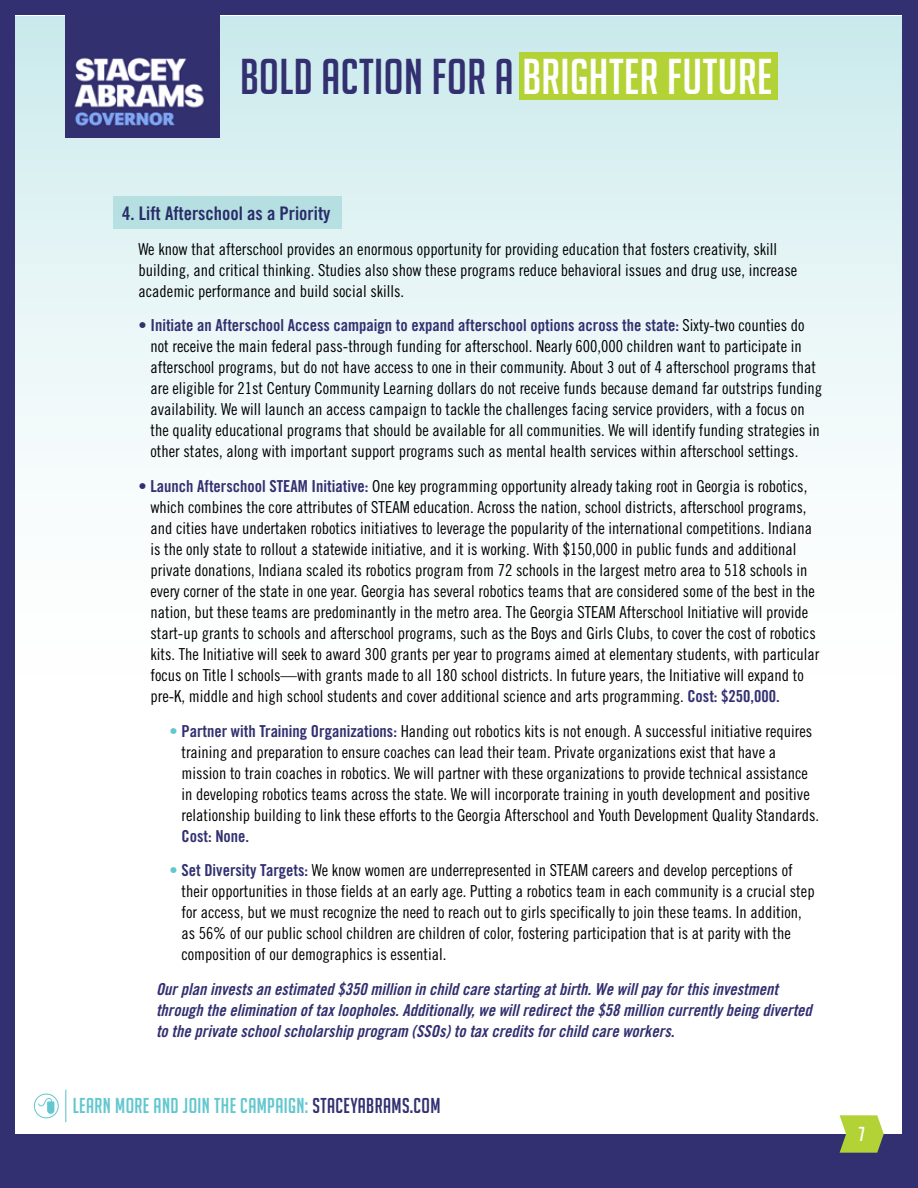
<style>
.page{position:relative;width:918px;height:1188px;background:#323070}
.page>*{position:absolute;margin:0;border:0;box-sizing:border-box;transform-origin:0 0}
.t1{font:49.05px "Big Noodle Titling";letter-spacing:.01em;color:#323070}
.t2{font:21px "Big Noodle Titling";letter-spacing:.02em;color:#62c7ce}
.t3{font:19.8px "Big Noodle Titling";color:#fff}
.t4{font:18.75px "Trade Gothic LT Std Bd Cn 20";color:#323070}
.t5{font:16.5px/21px "Trade Gothic LT Std Cn 18";color:#000}
.t6{font:16.5px/21px "Trade Gothic LT Std Bd Cn 20 Obl";color:#323070}
.t7{font:16.5px "Trade Gothic LT Std Bd Cn 20";color:#323070}
.s1{color:#fff}
.s2{font-family:"Trade Gothic LT Std Cn 18";color:#000}
.s3{font-family:"Trade Gothic LT Std Bd Cn 20";color:#323070}
.s4{font-family:"Trade Gothic LT Std Bd Cn 20";color:#62c7ce}
.s5{color:#323070}
</style>
<div class="page">
<div style="left:16px;top:16px;width:886px;height:1118px;background:#fff"></div>
<div style="left:16px;top:16px;width:886px;height:690px;background:linear-gradient(to bottom,#ceebee,#fff)"></div>
<svg style="left:840px;top:1115px;width:44px;height:38px;background:#aec849"></svg>
<svg style="left:34px;top:1094px;width:25px;height:24px"></svg>
<hr style="left:65px;top:1090px;width:1px;height:32px;background:#62c7ce">
<img style="left:66px;top:16px;width:154px;height:122px">
<div style="left:519px;top:52px;width:259px;height:48px;background:#b3d235"></div>
<div style="left:113px;top:196px;width:229px;height:33px;background:#b5dfe2"></div>
<h1 class="t1" style="left:240px;top:50px;width:534px">BOLD ACTION FOR A <span class="s1">BRIGHTER FUTURE</span></h1>
<p class="t4" style="left:122px;top:202px;width:210px">4. Lift Afterschool as a Priority</p>
<p class="t5" style="left:139px;top:238px;width:660px">We know that afterschool provides an enormous opportunity for providing education that fosters creativity, skill building, and critical thinking. Studies also show these programs reduce behavioral issues and drug use, increase academic performance and build social skills.</p>
<p class="t7" style="left:139px;top:316px;width:668px">• Initiate an Afterschool Access campaign to expand afterschool options across the state: <span class="s2">Sixty-two counties do</span></p>
<p class="t5" style="left:150px;top:336px;width:673px">not receive the main federal pass-through funding for afterschool. Nearly 600,000 children want to participate in afterschool programs, but do not have access to one in their community. About 3 out of 4 afterschool programs that are eligible for 21st Century Community Learning dollars do not receive funds because demand far outstrips funding availability. We will launch an access campaign to tackle the challenges facing service providers, with a focus on the quality educational programs that should be available for all communities. We will identify funding strategies in other states, along with important support programs such as mental health services within afterschool settings.</p>
<p class="t5" style="left:150px;top:475px;width:670px;text-indent:-12px"><span class="s3">• Launch Afterschool STEAM Initiative:</span> One key programming opportunity already taking root in Georgia is robotics, which combines the core attributes of STEAM education. Across the nation, school districts, afterschool programs, and cities have undertaken robotics initiatives to leverage the popularity of the international competitions. Indiana is the only state to rollout a statewide initiative, and it is working. With $150,000 in public funds and additional private donations, Indiana scaled its robotics program from 72 schools in the largest metro area to 518 schools in every corner of the state in one year. Georgia has several robotics teams that are considered some of the best in the nation, but these teams are predominantly in the metro area. The Georgia STEAM Afterschool Initiative will provide start-up grants to schools and afterschool programs, such as the Boys and Girls Clubs, to cover the cost of robotics kits. The Initiative will seek to award 300 grants per year to programs aimed at elementary students, with particular focus on Title I schools—with grants made to all 180 school districts. In future years, the Initiative will expand to pre-K, middle and high school students and cover additional science and arts programming. <span class="s3">Cost: $250,000.</span></p>
<p class="t5" style="left:181px;top:720px;width:639px;text-indent:-12px"><span class="s4">•</span> <span class="s3">Partner with Training Organizations:</span> Handing out robotics kits is not enough. A successful initiative requires training and preparation to ensure coaches can lead their team. Private organizations exist that have a mission to train coaches in robotics. We will partner with these organizations to provide technical assistance in developing robotics teams across the state. We will incorporate training in youth development and positive relationship building to link these efforts to the Georgia Afterschool and Youth Development Quality Standards.</p>
<p class="t7" style="left:181px;top:826px;width:69px">Cost: None.</p>
<p class="t5" style="left:181px;top:859px;width:635px;text-indent:-12px"><span class="s4">•</span> <span class="s3">Set Diversity Targets:</span> We know women are underrepresented in STEAM careers and develop perceptions of their opportunities in those fields at an early age. Putting a robotics team in each community is a crucial step for access, but we must recognize the need to reach out to girls specifically to join these teams. In addition, as 56% of our public school children are children of color, fostering participation that is at parity with the composition of our demographics is essential.</p>
<p class="t6" style="left:156px;top:978px;width:657px">Our plan invests an estimated $350 million in child care starting at birth. We will pay for this investment through the elimination of tax loopholes. Additionally, we will redirect the $58 million currently being diverted to the private school scholarship program (SSOs) to tax credits for child care workers.</p>
<p class="t2" style="left:73px;top:1094px;width:369px">LEARN MORE AND JOIN THE CAMPAIGN: <span class="s5">STACEYABRAMS.COM</span></p>
<p class="t3" style="left:859px;top:1123px;width:7px">7</p>
</div>
